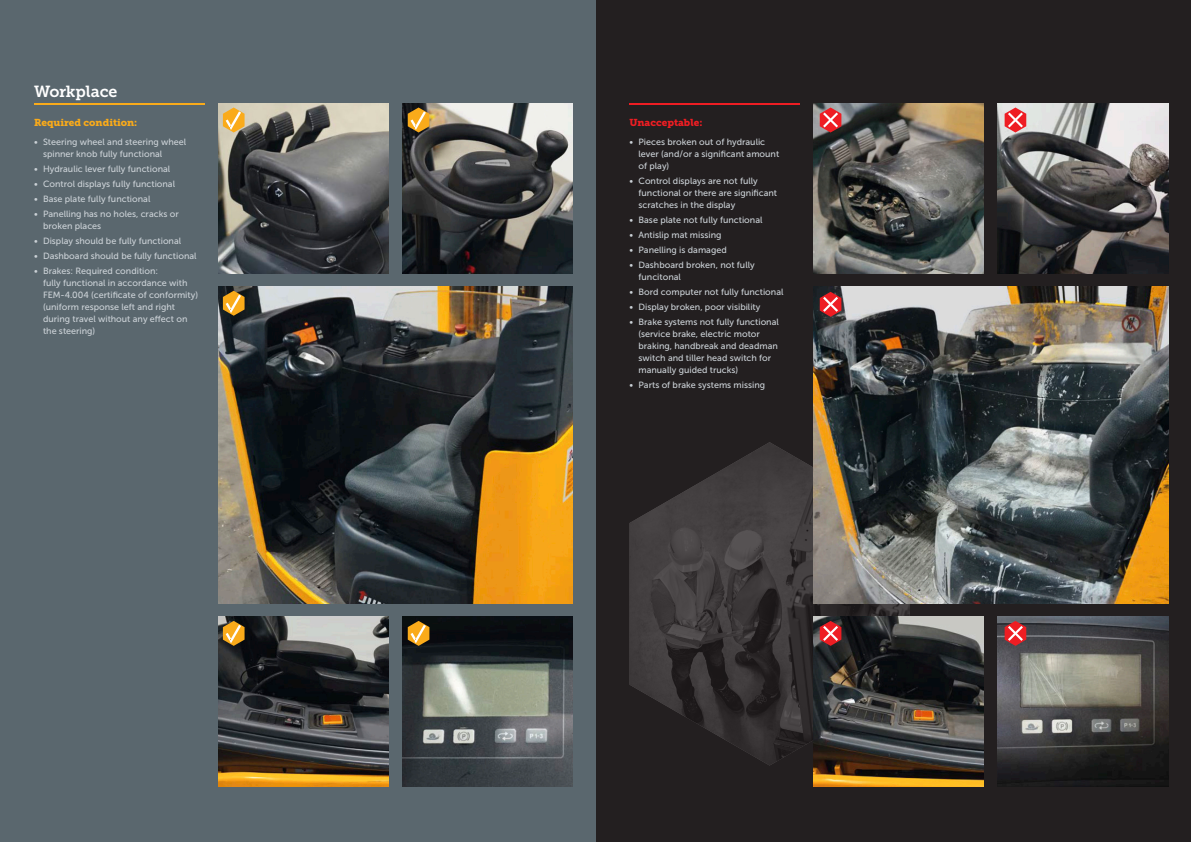
<style>
.page{position:relative;width:1191px;height:842px;background:#fff}
.page>*{position:absolute;margin:0;border:0;box-sizing:border-box;transform-origin:0 0}
.t1{font:16px "Museo JH Slab 700";letter-spacing:-.01em;color:#fff}
.t2{font:10px "Museo JH Slab 900";color:#faab1a}
.t3{font:10px "Museo JH Slab 900";color:#ee1d23}
.t4{font:9px/12px "Museo JH Sans 500";color:#ccd2d7}
</style>
<div class="page">
<div style="left:595px;top:0;width:596px;height:842px;background:#231f20"></div>
<img style="left:629px;top:442px;width:280px;height:323px">
<div style="left:0;top:0;width:595px;height:842px;background:#5a676e"></div>
<hr style="left:34px;top:103px;width:170px;height:2px;background:#faab1a">
<hr style="left:629px;top:103px;width:170px;height:2px;background:#ee1d23">
<img style="left:218px;top:103px;width:170px;height:170px">
<img style="left:813px;top:103px;width:171px;height:170px">
<img style="left:218px;top:286px;width:354px;height:318px">
<img style="left:813px;top:286px;width:355px;height:318px">
<img style="left:402px;top:103px;width:170px;height:170px">
<img style="left:998px;top:103px;width:170px;height:170px">
<svg style="left:223px;top:107px;width:21px;height:25px"></svg>
<svg style="left:223px;top:291px;width:21px;height:25px"></svg>
<svg style="left:408px;top:107px;width:21px;height:25px"></svg>
<img style="left:218px;top:617px;width:170px;height:170px">
<img style="left:813px;top:617px;width:171px;height:169px">
<img style="left:402px;top:617px;width:170px;height:170px">
<img style="left:998px;top:617px;width:170px;height:170px">
<svg style="left:223px;top:621px;width:21px;height:25px"></svg>
<svg style="left:408px;top:621px;width:21px;height:25px"></svg>
<svg style="left:819px;top:107px;width:22px;height:25px"></svg>
<svg style="left:819px;top:292px;width:22px;height:25px"></svg>
<svg style="left:819px;top:621px;width:22px;height:25px"></svg>
<svg style="left:1004px;top:107px;width:22px;height:25px"></svg>
<svg style="left:1004px;top:621px;width:22px;height:25px"></svg>
<p class="t1" style="left:34px;top:82px;width:85px">Workplace</p>
<p class="t2" style="left:34px;top:117px;width:105px">Required condition:</p>
<p class="t4" style="left:43px;top:136px;width:145px;text-indent:-9px">• Steering wheel and steering wheel spinner knob fully functional</p>
<p class="t4" style="left:34px;top:163px;width:138px">• Hydraulic lever fully functional</p>
<p class="t4" style="left:34px;top:178px;width:143px">• Control displays fully functional</p>
<p class="t4" style="left:34px;top:193px;width:118px">• Base plate fully functional</p>
<p class="t4" style="left:43px;top:208px;width:137px;text-indent:-9px">• Panelling has no holes, cracks or broken places</p>
<p class="t4" style="left:34px;top:235px;width:149px">• Display should be fully functional</p>
<p class="t4" style="left:34px;top:250px;width:164px">• Dashboard should be fully functional</p>
<p class="t4" style="left:43px;top:265px;width:156px;text-indent:-9px">• Brakes: Required condition:<br>fully functional in accordance with<br>FEM-4.004 (certificate of conformity) (uniform response left and right during travel without any effect on the steering)</p>
<p class="t3" style="left:629px;top:117px;width:74px">Unacceptable:</p>
<p class="t4" style="left:638px;top:136px;width:142px;text-indent:-9px">• Pieces broken out of hydraulic lever (and/or a significant amount of play)</p>
<p class="t4" style="left:638px;top:175px;width:140px;text-indent:-9px">• Control displays are not fully functional or there are significant scratches in the display</p>
<p class="t4" style="left:629px;top:214px;width:134px">• Base plate not fully functional</p>
<p class="t4" style="left:629px;top:229px;width:93px">• Antislip mat missing</p>
<p class="t4" style="left:629px;top:244px;width:99px">• Panelling is damaged</p>
<p class="t4" style="left:638px;top:259px;width:118px;text-indent:-9px">• Dashboard broken, not fully funcitonal</p>
<p class="t4" style="left:629px;top:286px;width:155px">• Bord computer not fully functional</p>
<p class="t4" style="left:629px;top:301px;width:132px">• Display broken, poor visibility</p>
<p class="t4" style="left:638px;top:316px;width:142px;text-indent:-9px">• Brake systems not fully functional (service brake, electric motor braking, handbreak and deadman switch and tiller head switch for manually guided trucks)</p>
<p class="t4" style="left:629px;top:379px;width:137px">• Parts of brake systems missing</p>
</div>
